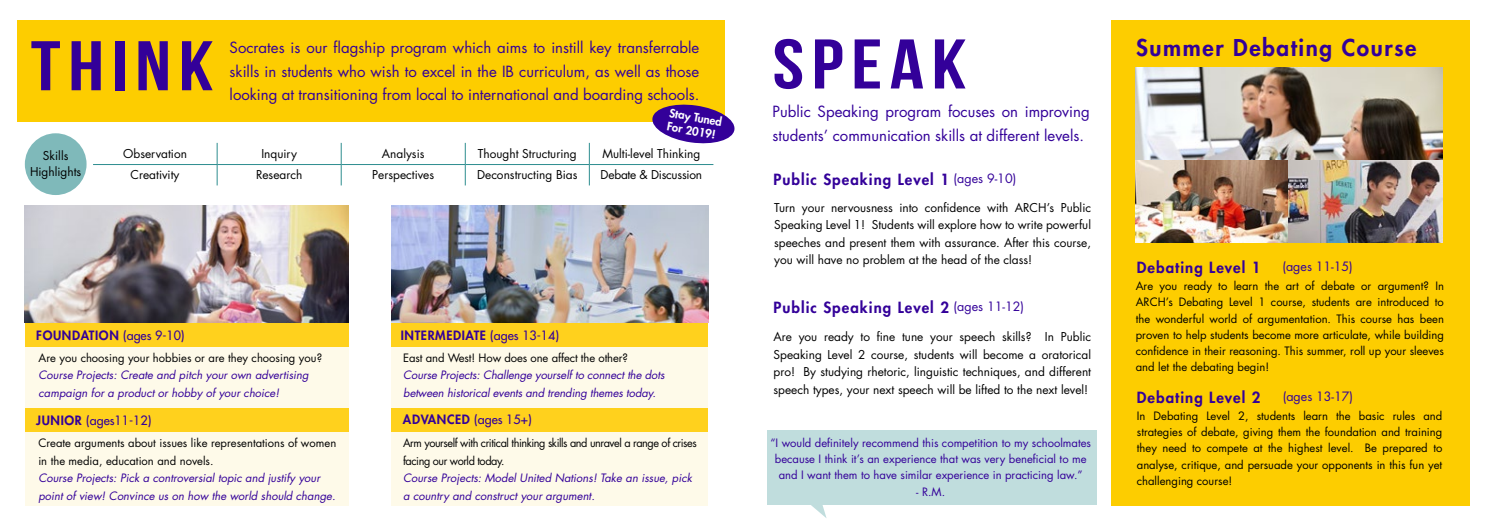
<style>
.page{position:relative;width:1489px;height:525px;background:#fff}
.page>*{position:absolute;margin:0;border:0;box-sizing:border-box;transform-origin:0 0}
.t1{font:700 70px "Bebas Neue";letter-spacing:.09em;color:#309;scale:1.2 1}
.t2{font:800 22.5px "Futura Std";letter-spacing:.07em;color:#309}
.t3{font:15px/23.8px "Futura Std";color:#309}
.t4{font:800 15px "Futura Std";letter-spacing:.07em;color:#309}
.t5{font:800 12.5px "Futura Std";letter-spacing:.05em;color:#309}
.t6{font:500 12.5px "Futura Std";color:#309}
.t7{font:12.5px "Futura Std";color:#309}
.t8{font:11.88px/17.5px "Futura Std";color:#000;text-align:justify}
.t9{font:11.88px "Futura Std";letter-spacing:-.02em;color:#000}
.t10{font:800 11.38px/13.8px "Futura Std";color:#fff}
.t11{font:11.25px/16.2px "Futura Std";color:#000;text-align:justify}
.t12{font:italic 11.25px/17.5px "Futura Std";color:#309}
.t13{font:11.25px/16.2px "Futura Std";color:#309;text-align:center}
.t14{font:11.25px/17.5px "Futura Std";letter-spacing:-.04em;color:#000}
.s1{font-weight:500}
.s2{font-weight:800}
.s3{font-weight:400;font-size:12.5px}
</style>
<div class="page">
<div style="left:391px;top:346px;width:317px;height:63px;background:#fefae9"></div>
<div style="left:391px;top:407px;width:317px;height:24px;background:#ffd11d"></div>
<div style="left:391px;top:322px;width:317px;height:24px;background:#ffd11d"></div>
<div style="left:391px;top:431px;width:317px;height:74px;background:#fefae9"></div>
<div style="left:25px;top:346px;width:323px;height:63px;background:#fefae9"></div>
<div style="left:25px;top:407px;width:323px;height:24px;background:#ffd11d"></div>
<div style="left:25px;top:322px;width:323px;height:24px;background:#ffd11d"></div>
<div style="left:25px;top:431px;width:323px;height:74px;background:#fefae9"></div>
<div style="left:18px;top:20px;width:707px;height:101px;background:#fdcd00"></div>
<div style="left:25px;top:133px;width:62px;height:62px;background:#7fb9ba;border-radius:50%"></div>
<hr style="left:93px;top:164px;width:124px;height:1px;background:#2d8d8f">
<hr style="left:217px;top:164px;width:124px;height:1px;background:#2d8d8f">
<svg style="left:217px;top:143px;width:1px;height:42px"></svg>
<hr style="left:341px;top:164px;width:124px;height:1px;background:#2d8d8f">
<svg style="left:341px;top:143px;width:1px;height:42px"></svg>
<hr style="left:465px;top:164px;width:124px;height:1px;background:#2d8d8f">
<svg style="left:465px;top:143px;width:1px;height:42px"></svg>
<hr style="left:589px;top:164px;width:124px;height:1px;background:#2d8d8f">
<svg style="left:589px;top:143px;width:1px;height:42px"></svg>
<div style="left:767px;top:430px;width:329px;height:74px;background:#c0dddd"></div>
<svg style="left:798px;top:504px;width:28px;height:14px"></svg>
<div style="left:1111px;top:20px;width:358px;height:485px;background:#fdcd00"></div>
<img style="left:25px;top:205px;width:323px;height:117px">
<img style="left:391px;top:205px;width:317px;height:117px">
<svg style="left:651px;top:104px;width:84px;height:40px"></svg>
<img style="left:1135px;top:68px;width:307px;height:175px">
<h1 class="t1" style="left:31px;top:28px;width:154px">THINK</h1>
<h3 class="t3" style="left:230px;top:35px;width:471px">Socrates is our flagship program which aims to instill key transferrable skills in students who wish to excel in the IB curriculum, as well as those</h3>
<h3 class="t3" style="left:230px;top:83px;width:471px">looking at transitioning from local to international and boarding schools.</h3>
<p class="t10" style="left:670px;top:106px;width:55px;rotate:10deg">Stay Tuned<br>For 2019!</p>
<p class="t8" style="left:30px;top:148px;width:53px;line-height:16.2px;text-align:center">Skills<br>Highlights</p>
<p class="t8" style="left:123px;top:145px;width:65px">Observation</p>
<p class="t8" style="left:261px;top:145px;width:37px">Inquiry</p>
<p class="t8" style="left:382px;top:145px;width:44px">Analysis</p>
<p class="t8" style="left:478px;top:145px;width:100px">Thought Structuring</p>
<p class="t8" style="left:602px;top:145px;width:99px">Multi-level Thinking</p>
<p class="t8" style="left:131px;top:166px;width:50px">Creativity</p>
<p class="t8" style="left:256px;top:166px;width:48px">Research</p>
<p class="t8" style="left:372px;top:166px;width:63px">Perspectives</p>
<p class="t8" style="left:477px;top:166px;width:102px">Deconstructing Bias</p>
<p class="t9" style="left:600px;top:167px;width:103px">Debate &amp; Discussion</p>
<p class="t5" style="left:36px;top:327px;width:150px">FOUNDATION <span class="s1">(ages 9-10)</span></p>
<p class="t5" style="left:401px;top:327px;width:160px">INTERMEDIATE <span class="s1">(ages 13-14)</span></p>
<p class="t11" style="left:39px;top:349px;width:285px">Are you choosing your hobbies or are they choosing you?</p>
<p class="t12" style="left:39px;top:366px;width:271px">Course Projects: Create and pitch your own advertising campaign for a product or hobby of your choice!</p>
<p class="t11" style="left:38px;top:434px;width:299px;line-height:17.5px">Create arguments about issues like representations of women in the media, education and novels.</p>
<p class="t12" style="left:38px;top:469px;width:299px">Course Projects: Pick a controversial topic and justify your point of view! Convince us on how the world should change.</p>
<p class="t6" style="left:36px;top:412px;width:117px"><span class="s2">JUNIOR</span> (ages11-12)</p>
<p class="t11" style="left:403px;top:349px;width:226px">East and West! How does one affect the other?</p>
<p class="t12" style="left:403px;top:366px;width:263px">Course Projects: Challenge yourself to connect the dots between historical events and trending themes today.</p>
<p class="t14" style="left:403px;top:434px;width:295px">Arm yourself with critical thinking skills and unravel a range of crises facing our world today.</p>
<p class="t12" style="left:403px;top:469px;width:290px">Course Projects: Model United Nations! Take an issue, pick a country and construct your argument.</p>
<p class="t6" style="left:403px;top:412px;width:130px"><span class="s2">ADVANCED</span> (ages 15+)</p>
<h1 class="t1" style="left:772px;top:26px;width:163px">SPEAK</h1>
<h2 class="t2" style="left:1136px;top:34px;width:282px">Summer Debating Course</h2>
<h3 class="t3" style="left:772px;top:100px;width:319px">Public Speaking program focuses on improving students’ communication skills at different levels.</h3>
<h3 class="t4" style="left:773px;top:170px;width:244px">Public Speaking Level 1 <span class="s3">(ages 9-10)</span></h3>
<p class="t8" style="left:774px;top:199px;width:318px">Turn your nervousness into confidence with ARCH’s Public Speaking Level 1! Students will explore how to write powerful speeches and present them with assurance. After this course, you will have no problem at the head of the class!</p>
<h3 class="t4" style="left:773px;top:298px;width:252px">Public Speaking Level 2 <span class="s3">(ages 11-12)</span></h3>
<p class="t8" style="left:773px;top:328px;width:319px">Are you ready to fine tune your speech skills? In Public Speaking Level 2 course, students will become a oratorical pro! By studying rhetoric, linguistic techniques, and different speech types, your next speech will be lifted to the next level!</p>
<p class="t13" style="left:770px;top:434px;width:322px">“I would definitely recommend this competition to my schoolmates because I think it’s an experience that was very beneficial to me and I want them to have similar experience in practicing law.”</p>
<p class="t13" style="left:916px;top:483px;width:30px">- R.M.</p>
<h3 class="t4" style="left:1136px;top:258px;width:125px">Debating Level 1</h3>
<p class="t7" style="left:1282px;top:258px;width:72px">(ages 11-15)</p>
<p class="t11" style="left:1135px;top:278px;width:310px">Are you ready to learn the art of debate or argument? In ARCH’s Debating Level 1 course, students are introduced to the wonderful world of argumentation. This course has been proven to help students become more articulate, while building confidence in their reasoning. This summer, roll up your sleeves and let the debating begin!</p>
<h3 class="t4" style="left:1136px;top:388px;width:125px">Debating Level 2</h3>
<p class="t7" style="left:1282px;top:388px;width:72px">(ages 13-17)</p>
<p class="t11" style="left:1136px;top:407px;width:307px">In Debating Level 2, students learn the basic rules and strategies of debate, giving them the foundation and training they need to compete at the highest level. Be prepared to analyse, critique, and persuade your opponents in this fun yet challenging course!</p>
</div>
